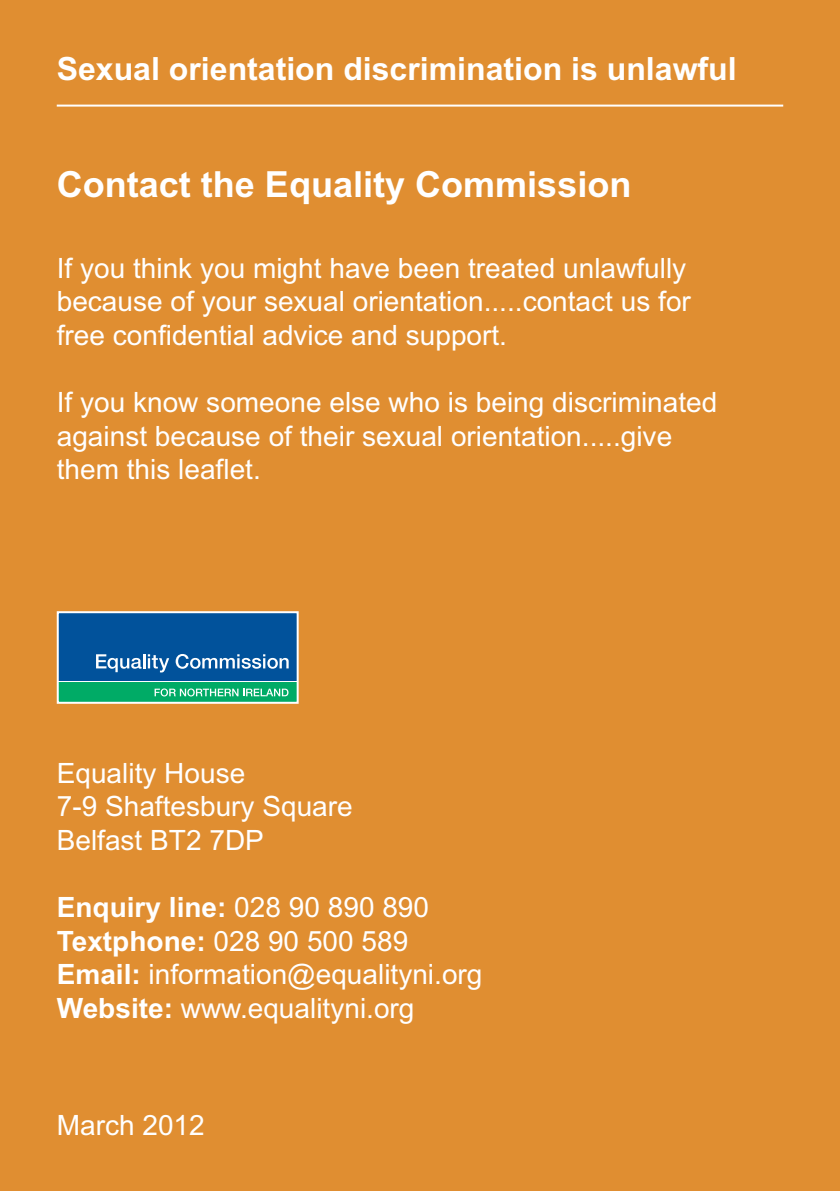
<style>
.page{position:relative;width:840px;height:1191px;background:#fff}
.page>*{position:absolute;margin:0;border:0;box-sizing:border-box;transform-origin:0 0}
.t1{font:700 36px "Arial";color:#fff}
.t2{font:700 32px "Arial";color:#fff}
.t3{font:28px/33.6px "Arial";color:#fff}
.s1{font-weight:700}
</style>
<div class="page">
<div style="left:0;top:0;width:839px;height:1191px;background:#e08e31"></div>
<div style="left:59px;top:613px;width:237px;height:89px;background:linear-gradient(to right,#fff,#fff)"></div>
<div style="left:59px;top:682px;width:237px;height:20px;background:#00ab66"></div>
<div style="left:59px;top:613px;width:237px;height:67px;background:#01529b"></div>
<svg style="left:154px;top:688px;width:134px;height:8px"></svg>
<svg style="left:96px;top:654px;width:73px;height:18px"></svg>
<svg style="left:175px;top:654px;width:113px;height:15px"></svg>
<div style="left:57px;top:611px;width:241px;height:93px;border:2px solid #fff"></div>
<hr style="left:839px;top:342px;width:1px;height:100px;background:#272627">
<hr style="left:57px;top:105px;width:725px;height:2px;background:#fff">
<p class="t2" style="left:57px;top:50px;width:681px">Sexual orientation discrimination is unlawful</p>
<p class="t1" style="left:57px;top:163px;width:576px">Contact the Equality Commission</p>
<p class="t3" style="left:57px;top:251px;width:635px">If you think you might have been treated unlawfully because of your sexual orientation.....contact us for free confidential advice and support.</p>
<p class="t3" style="left:57px;top:385px;width:661px">If you know someone else who is being discriminated against because of their sexual orientation.....give them this leaflet.</p>
<p class="t3" style="left:57px;top:756px;width:297px">Equality House<br>7-9 Shaftesbury Square<br>Belfast BT2 7DP</p>
<p class="t3" style="left:57px;top:890px;width:427px"><span class="s1">Enquiry line:</span> 028 90 890 890<br><span class="s1">Textphone:</span> 028 90 500 589<br><span class="s1">Email:</span> information@equalityni.org<br><span class="s1">Website:</span> www.equalityni.org</p>
<p class="t3" style="left:57px;top:1108px;width:149px">March 2012</p>
</div>
